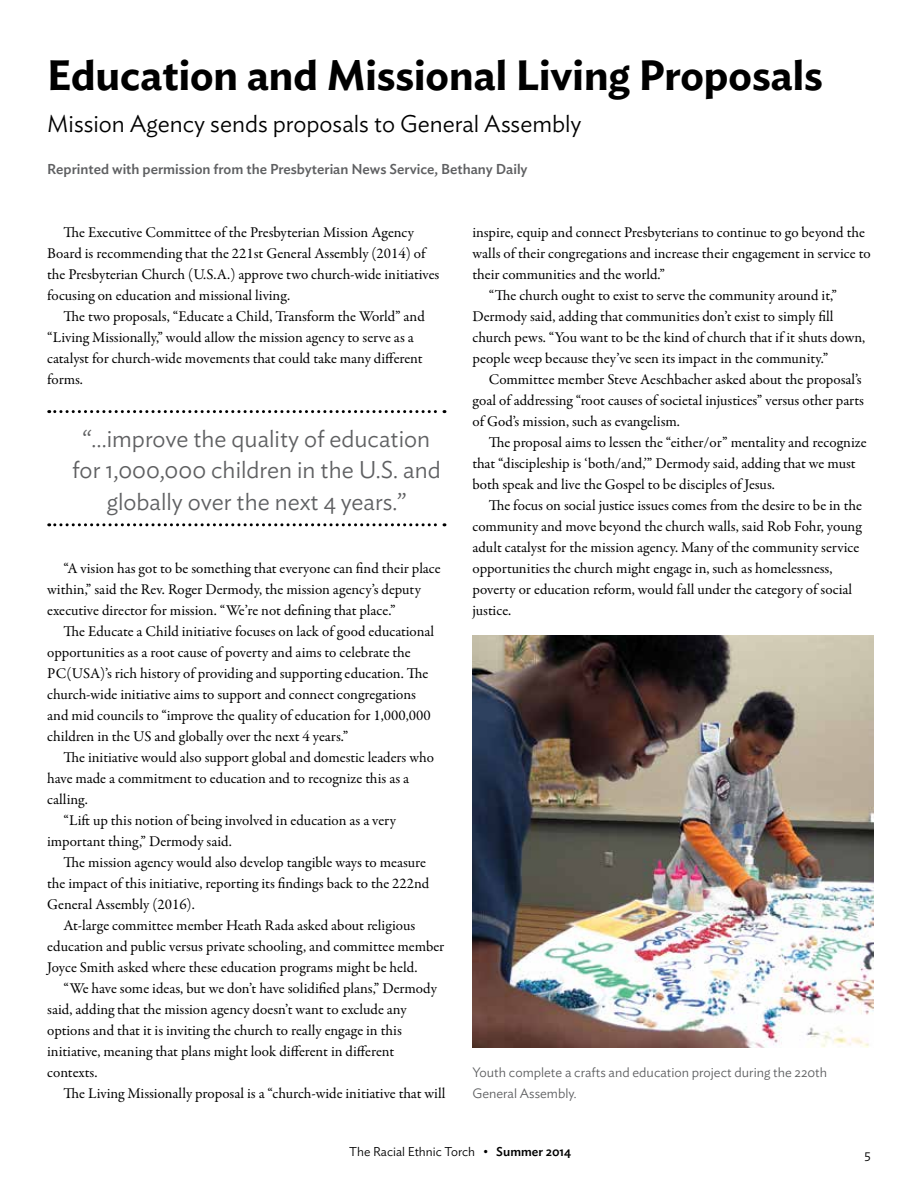
<style>
.page{position:relative;width:918px;height:1188px;background:#fff}
.page>*{position:absolute;margin:0;border:0;box-sizing:border-box;transform-origin:0 0}
.t1{font:600 42px "Ideal Sans";color:#000}
.t2{font:300 24px/31.5px "Ideal Sans";color:#5f6062;text-align:center}
.t3{font:300 24px "Ideal Sans";color:#000}
.t4{font:15px/21px "Garamond Premr Pro";color:#000}
.t5{font:500 14.25px "Ideal Sans";color:#5f6062}
.t6{font:300 13.5px/21px "Ideal Sans";color:#5f6062}
.t7{font:300 13.5px "Ideal Sans";color:#000}
.t8{font:300 12.75px "Ideal Sans";color:#000}
.s1{font-weight:500}
</style>
<div class="page">
<svg style="left:49px;top:410px;width:396px;height:3px"></svg>
<svg style="left:49px;top:523px;width:396px;height:3px"></svg>
<img style="left:472px;top:636px;width:401px;height:411px">
<h1 class="t1" style="left:47px;top:42px;width:777px">Education and Missional Living Proposals</h1>
<h2 class="t3" style="left:47px;top:105px;width:536px">Mission Agency sends proposals to General Assembly</h2>
<p class="t5" style="left:47px;top:158px;width:482px">Reprinted with permission from the Presbyterian News Service, Bethany Daily</p>
<p class="t4" style="left:47px;top:222px;width:394px;text-indent:16px">The Executive Committee of the Presbyterian Mission Agency Board is recommending that the 221st General Assembly (2014) of the Presbyterian Church (U.S.A.) approve two church-wide initiatives focusing on education and missional living.</p>
<p class="t4" style="left:47px;top:306px;width:379px;text-indent:16px">The two proposals, “Educate a Child, Transform the World” and “Living Missionally,” would allow the mission agency to serve as a catalyst for church-wide movements that could take many different forms.</p>
<h2 class="t2" style="left:72px;top:421px;width:370px">“…improve the quality of education for 1,000,000 children in the U.S. and globally over the next 4 years.”</h2>
<p class="t4" style="left:47px;top:558px;width:395px;text-indent:16px">“A vision has got to be something that everyone can find their place within,” said the Rev. Roger Dermody, the mission agency’s deputy executive director for mission. “We’re not defining that place.”</p>
<p class="t4" style="left:47px;top:621px;width:388px;text-indent:16px">The Educate a Child initiative focuses on lack of good educational opportunities as a root cause of poverty and aims to celebrate the PC(USA)’s rich history of providing and supporting education. The church-wide initiative aims to support and connect congregations and mid councils to “improve the quality of education for 1,000,000 children in the US and globally over the next 4 years.”</p>
<p class="t4" style="left:63px;top:747px;width:372px">The initiative would also support global and domestic leaders who</p>
<p class="t4" style="left:47px;top:768px;width:363px">have made a commitment to education and to recognize this as a</p>
<p class="t4" style="left:47px;top:789px;width:42px">calling.</p>
<p class="t4" style="left:63px;top:810px;width:334px">“Lift up this notion of being involved in education as a very</p>
<p class="t4" style="left:47px;top:831px;width:186px">important thing,” Dermody said.</p>
<p class="t4" style="left:63px;top:852px;width:364px">The mission agency would also develop tangible ways to measure</p>
<p class="t4" style="left:47px;top:873px;width:384px">the impact of this initiative, reporting its findings back to the 222nd</p>
<p class="t4" style="left:47px;top:894px;width:149px">General Assembly (2016).</p>
<p class="t4" style="left:63px;top:915px;width:353px">At-large committee member Heath Rada asked about religious</p>
<p class="t4" style="left:47px;top:936px;width:399px">education and public versus private schooling, and committee member</p>
<p class="t4" style="left:47px;top:957px;width:372px">Joyce Smith asked where these education programs might be held.</p>
<p class="t4" style="left:63px;top:978px;width:375px">“We have some ideas, but we don’t have solidified plans,” Dermody</p>
<p class="t4" style="left:47px;top:999px;width:361px">said, adding that the mission agency doesn’t want to exclude any</p>
<p class="t4" style="left:47px;top:1020px;width:356px">options and that it is inviting the church to really engage in this</p>
<p class="t4" style="left:47px;top:1041px;width:348px">initiative, meaning that plans might look different in different</p>
<p class="t4" style="left:47px;top:1062px;width:52px">contexts.</p>
<p class="t4" style="left:63px;top:1083px;width:384px">The Living Missionally proposal is a “church-wide initiative that will</p>
<p class="t4" style="left:472px;top:222px;width:394px">inspire, equip and connect Presbyterians to continue to go beyond the</p>
<p class="t4" style="left:472px;top:243px;width:400px">walls of their congregations and increase their engagement in service to</p>
<p class="t4" style="left:472px;top:264px;width:194px">their communities and the world.”</p>
<p class="t4" style="left:489px;top:285px;width:350px">“The church ought to exist to serve the community around it,”</p>
<p class="t4" style="left:472px;top:306px;width:362px">Dermody said, adding that communities don’t exist to simply fill</p>
<p class="t4" style="left:472px;top:327px;width:394px">church pews. “You want to be the kind of church that if it shuts down,</p>
<p class="t4" style="left:472px;top:348px;width:357px">people weep because they’ve seen its impact in the community.”</p>
<p class="t4" style="left:489px;top:369px;width:375px">Committee member Steve Aeschbacher asked about the proposal’s</p>
<p class="t4" style="left:472px;top:390px;width:393px">goal of addressing “root causes of societal injustices” versus other parts</p>
<p class="t4" style="left:472px;top:411px;width:209px">of God’s mission, such as evangelism.</p>
<p class="t4" style="left:489px;top:432px;width:380px">The proposal aims to lessen the “either/or” mentality and recognize</p>
<p class="t4" style="left:472px;top:453px;width:385px">that “discipleship is ‘both/and,’” Dermody said, adding that we must</p>
<p class="t4" style="left:472px;top:474px;width:304px">both speak and live the Gospel to be disciples of Jesus.</p>
<p class="t4" style="left:489px;top:495px;width:375px">The focus on social justice issues comes from the desire to be in the</p>
<p class="t4" style="left:472px;top:516px;width:391px">community and move beyond the church walls, said Rob Fohr, young</p>
<p class="t4" style="left:472px;top:537px;width:388px">adult catalyst for the mission agency. Many of the community service</p>
<p class="t4" style="left:472px;top:558px;width:362px">opportunities the church might engage in, such as homelessness,</p>
<p class="t4" style="left:472px;top:579px;width:381px">poverty or education reform, would fall under the category of social</p>
<p class="t4" style="left:472px;top:600px;width:40px">justice.</p>
<p class="t6" style="left:472px;top:1060px;width:356px">Youth complete a crafts and education project during the 220th<br>General Assembly.</p>
<p class="t8" style="left:349px;top:1142px;width:224px">The Racial Ethnic Torch • <span class="s1">Summer 2014</span></p>
<p class="t7" style="left:864px;top:1144px;width:8px">5</p>
</div>
